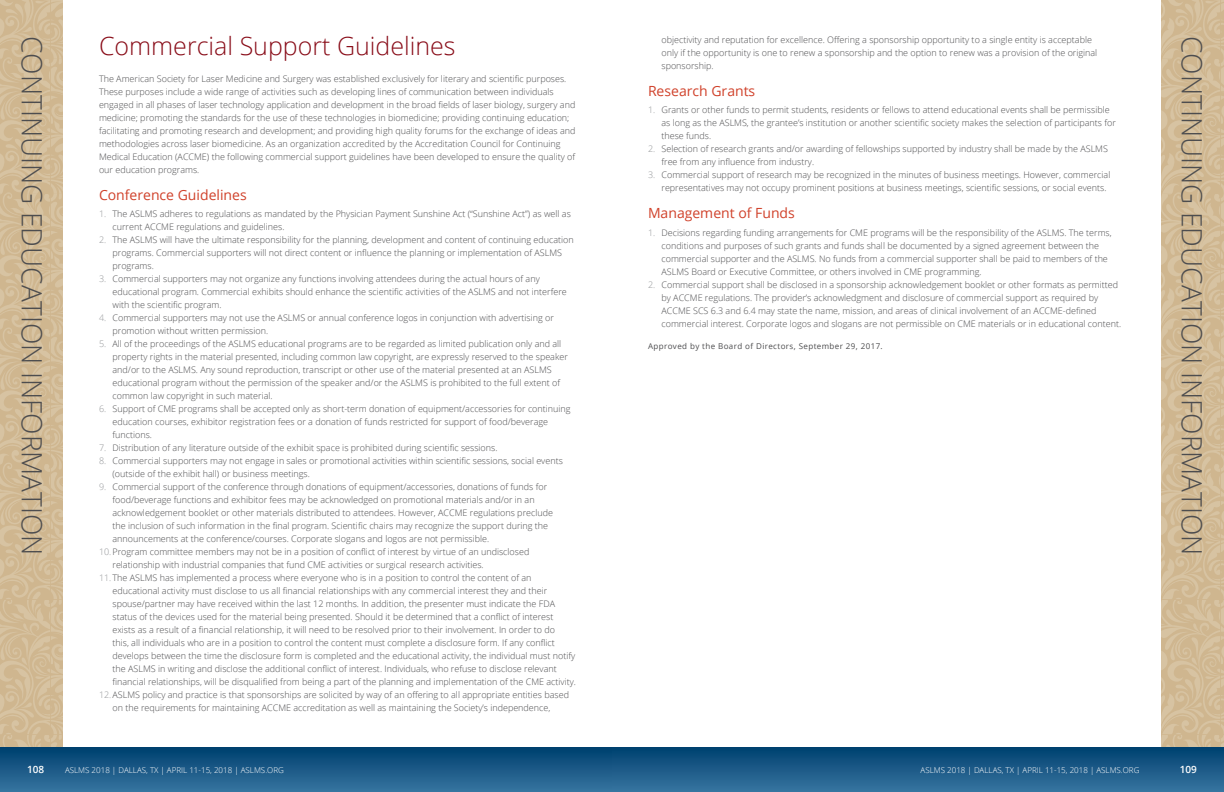
<style>
.page{position:relative;width:1224px;height:792px;background:#fff}
.page>*{position:absolute;margin:0;border:0;box-sizing:border-box;transform-origin:0 0}
.t1{font:300 28px "Open Sans";color:#4d4d4f}
.t2{font:300 25px "Open Sans";color:#890d19}
.t3{font:14px "Open Sans";color:#d0412a}
.t4{font:600 10px "Open Sans";color:#fff}
.t5{font:300 9px/13px "Open Sans";color:#4d4d4f}
.t6{font:300 8px "Open Sans";color:#fff}
.t7{font:8px "Open Sans";letter-spacing:.05em;color:#4d4d4f}
.s1{color:#939598}
</style>
<div class="page">
<div style="left:0;top:0;width:63px;height:792px;background:linear-gradient(to right,#d2bb96,#d2bb97)"></div>
<div style="left:1161px;top:0;width:63px;height:792px;background:linear-gradient(to right,#d2bb97,#d2bb97)"></div>
<div style="left:0;top:747px;width:612px;height:45px;background:linear-gradient(to bottom,#003f6e,#3874a0)"></div>
<div style="left:612px;top:747px;width:612px;height:45px;background:linear-gradient(to bottom,#00416f,#3874a0)"></div>
<p class="t5" style="left:662px;top:33px;width:437px">objectivity and reputation for excellence. Offering a sponsorship opportunity to a single entity is acceptable only if the opportunity is one to renew a sponsorship and the option to renew was a provision of the original sponsorship.</p>
<h3 class="t3" style="left:648px;top:81px;width:109px">Research Grants</h3>
<p class="t5" style="left:662px;top:103px;width:456px;text-indent:-14px"><span class="s1">1.</span> Grants or other funds to permit students, residents or fellows to attend educational events shall be permissible as long as the ASLMS, the grantee’s institution or another scientific society makes the selection of participants for these funds.</p>
<p class="t5" style="left:662px;top:142px;width:448px;text-indent:-14px"><span class="s1">2.</span> Selection of research grants and/or awarding of fellowships supported by industry shall be made by the ASLMS free from any influence from industry.</p>
<p class="t5" style="left:662px;top:168px;width:450px;text-indent:-14px"><span class="s1">3.</span> Commercial support of research may be recognized in the minutes of business meetings. However, commercial representatives may not occupy prominent positions at business meetings, scientific sessions, or social events.</p>
<h3 class="t3" style="left:648px;top:204px;width:148px">Management of Funds</h3>
<p class="t5" style="left:662px;top:226px;width:452px;text-indent:-14px"><span class="s1">1.</span> Decisions regarding funding arrangements for CME programs will be the responsibility of the ASLMS. The terms, conditions and purposes of such grants and funds shall be documented by a signed agreement between the commercial supporter and the ASLMS. No funds from a commercial supporter shall be paid to members of the ASLMS Board or Executive Committee, or others involved in CME programming.</p>
<p class="t5" style="left:662px;top:278px;width:461px;text-indent:-14px"><span class="s1">2.</span> Commercial support shall be disclosed in a sponsorship acknowledgement booklet or other formats as permitted by ACCME regulations. The provider’s acknowledgment and disclosure of commercial support as required by ACCME SCS 6.3 and 6.4 may state the name, mission, and areas of clinical involvement of an ACCME-defined commercial interest. Corporate logos and slogans are not permissible on CME materials or in educational content.</p>
<p class="t7" style="left:648px;top:341px;width:236px">Approved by the Board of Directors, September 29, 2017.</p>
<h2 class="t2" style="left:99px;top:29px;width:358px">Commercial Support Guidelines</h2>
<p class="t5" style="left:99px;top:72px;width:478px">The American Society for Laser Medicine and Surgery was established exclusively for literary and scientific purposes.<br>These purposes include a wide range of activities such as developing lines of communication between individuals engaged in all phases of laser technology application and development in the broad fields of laser biology, surgery and medicine; promoting the standards for the use of these technologies in biomedicine; providing continuing education; facilitating and promoting research and development; and providing high quality forums for the exchange of ideas and methodologies across laser biomedicine. As an organization accredited by the Accreditation Council for Continuing Medical Education (ACCME) the following commercial support guidelines have been developed to ensure the quality of our education programs.</p>
<h3 class="t3" style="left:99px;top:185px;width:149px">Conference Guidelines</h3>
<p class="t5" style="left:112px;top:207px;width:460px;text-indent:-14px"><span class="s1">1.</span> The ASLMS adheres to regulations as mandated by the Physician Payment Sunshine Act (“Sunshine Act”) as well as current ACCME regulations and guidelines.</p>
<p class="t5" style="left:112px;top:233px;width:463px;text-indent:-14px"><span class="s1">2.</span> The ASLMS will have the ultimate responsibility for the planning, development and content of continuing education programs. Commercial supporters will not direct content or influence the planning or implementation of ASLMS programs.</p>
<p class="t5" style="left:112px;top:272px;width:456px;text-indent:-14px"><span class="s1">3.</span> Commercial supporters may not organize any functions involving attendees during the actual hours of any educational program. Commercial exhibits should enhance the scientific activities of the ASLMS and not interfere with the scientific program.</p>
<p class="t5" style="left:112px;top:311px;width:443px;text-indent:-14px"><span class="s1">4.</span> Commercial supporters may not use the ASLMS or annual conference logos in conjunction with advertising or promotion without written permission.</p>
<p class="t5" style="left:112px;top:337px;width:457px;text-indent:-14px"><span class="s1">5.</span> All of the proceedings of the ASLMS educational programs are to be regarded as limited publication only and all property rights in the material presented, including common law copyright, are expressly reserved to the speaker and/or to the ASLMS. Any sound reproduction, transcript or other use of the material presented at an ASLMS educational program without the permission of the speaker and/or the ASLMS is prohibited to the full extent of common law copyright in such material.</p>
<p class="t5" style="left:112px;top:402px;width:460px;text-indent:-14px"><span class="s1">6.</span> Support of CME programs shall be accepted only as short-term donation of equipment/accessories for continuing education courses, exhibitor registration fees or a donation of funds restricted for support of food/beverage functions.</p>
<p class="t5" style="left:99px;top:441px;width:400px"><span class="s1">7.</span> Distribution of any literature outside of the exhibit space is prohibited during scientific sessions.</p>
<p class="t5" style="left:112px;top:454px;width:452px;text-indent:-14px"><span class="s1">8.</span> Commercial supporters may not engage in sales or promotional activities within scientific sessions, social events (outside of the exhibit hall) or business meetings.</p>
<p class="t5" style="left:99px;top:480px;width:450px"><span class="s1">9.</span> Commercial support of the conference through donations of equipment/accessories, donations of funds for</p>
<p class="t5" style="left:112px;top:493px;width:424px">food/beverage functions and exhibitor fees may be acknowledged on promotional materials and/or in an</p>
<p class="t5" style="left:112px;top:506px;width:442px">acknowledgement booklet or other materials distributed to attendees. However, ACCME regulations preclude</p>
<p class="t5" style="left:112px;top:519px;width:437px">the inclusion of such information in the final program. Scientific chairs may recognize the support during the</p>
<p class="t5" style="left:112px;top:532px;width:378px">announcements at the conference/courses. Corporate slogans and logos are not permissible.</p>
<p class="t5" style="left:99px;top:545px;width:432px"><span class="s1">10.</span>Program committee members may not be in a position of conflict of interest by virtue of an undisclosed</p>
<p class="t5" style="left:112px;top:558px;width:373px">relationship with industrial companies that fund CME activities or surgical research activities.</p>
<p class="t5" style="left:99px;top:571px;width:434px"><span class="s1">11.</span>The ASLMS has implemented a process where everyone who is in a position to control the content of an</p>
<p class="t5" style="left:112px;top:584px;width:436px">educational activity must disclose to us all financial relationships with any commercial interest they and their</p>
<p class="t5" style="left:112px;top:597px;width:444px">spouse/partner may have received within the last 12 months. In addition, the presenter must indicate the FDA</p>
<p class="t5" style="left:112px;top:610px;width:442px">status of the devices used for the material being presented. Should it be determined that a conflict of interest</p>
<p class="t5" style="left:112px;top:623px;width:444px">exists as a result of a financial relationship, it will need to be resolved prior to their involvement. In order to do</p>
<p class="t5" style="left:112px;top:636px;width:444px">this, all individuals who are in a position to control the content must complete a disclosure form. If any conflict</p>
<p class="t5" style="left:112px;top:649px;width:464px">develops between the time the disclosure form is completed and the educational activity, the individual must notify</p>
<p class="t5" style="left:112px;top:662px;width:446px">the ASLMS in writing and disclose the additional conflict of interest. Individuals, who refuse to disclose relevant</p>
<p class="t5" style="left:112px;top:675px;width:465px">financial relationships, will be disqualified from being a part of the planning and implementation of the CME activity.</p>
<p class="t5" style="left:99px;top:688px;width:472px"><span class="s1">12.</span>ASLMS policy and practice is that sponsorships are solicited by way of an offering to all appropriate entities based</p>
<p class="t5" style="left:112px;top:701px;width:439px">on the requirements for maintaining ACCME accreditation as well as maintaining the Society’s independence,</p>
<h1 class="t1" style="left:51px;top:36px;width:521px;rotate:90deg">CONTINUING EDUCATION INFORMATION</h1>
<h1 class="t1" style="left:1211px;top:36px;width:521px;rotate:90deg">CONTINUING EDUCATION INFORMATION</h1>
<p class="t4" style="left:27px;top:762px;width:19px">108</p>
<p class="t6" style="left:65px;top:764px;width:220px">ASLMS 2018 | DALLAS, TX | APRIL 11-15, 2018 | ASLMS.ORG</p>
<p class="t6" style="left:921px;top:764px;width:220px">ASLMS 2018 | DALLAS, TX | APRIL 11-15, 2018 | ASLMS.ORG</p>
<p class="t4" style="left:1180px;top:762px;width:19px">109</p>
</div>
